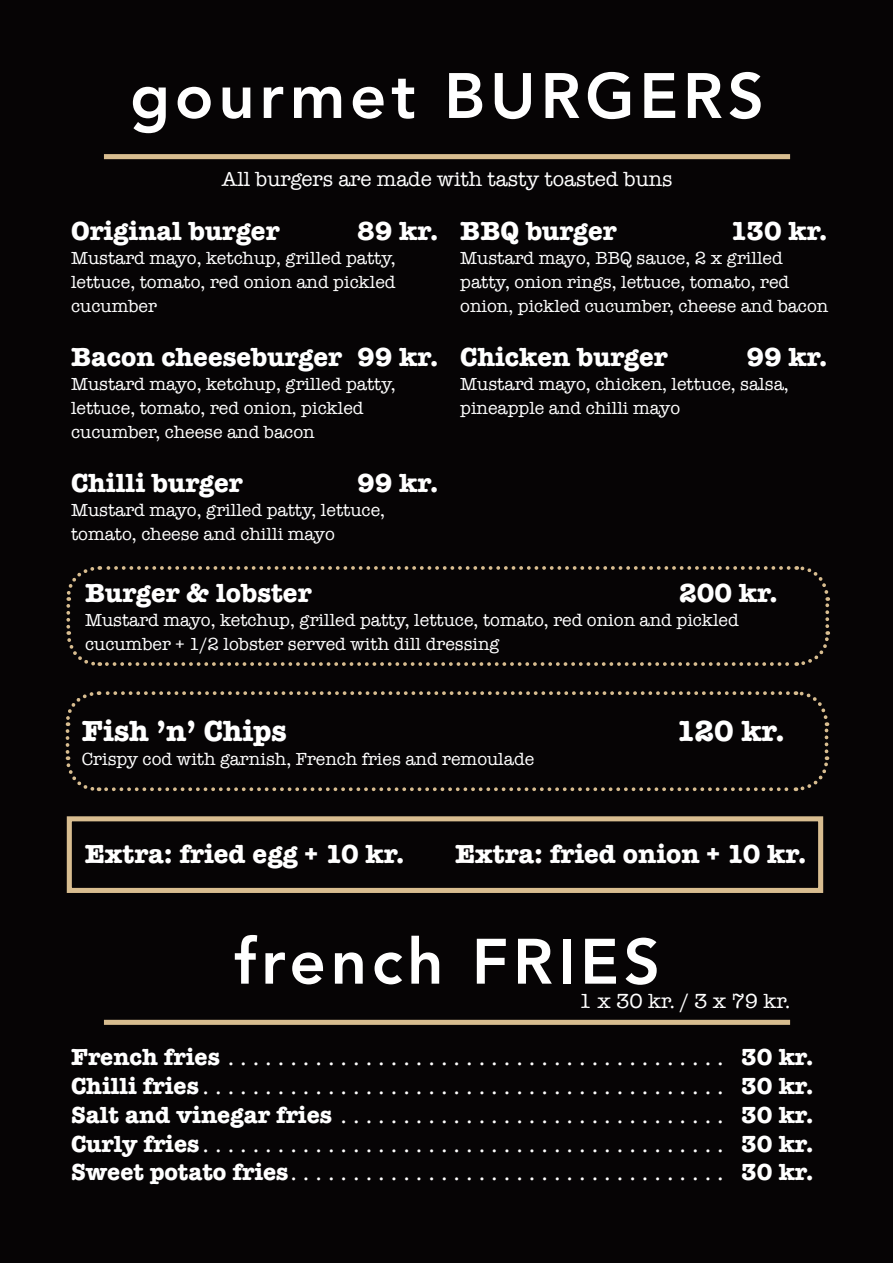
<style>
.page{position:relative;width:893px;height:1263px;background:#fff}
.page>*{position:absolute;margin:0;border:0;box-sizing:border-box;transform-origin:0 0}
.t1{font:800 63.45px "Avenir";letter-spacing:.075em;color:#fff}
.t2{font:700 30px "American Typewriter";color:#fff}
.t3{font:700 27px "American Typewriter";color:#fff}
.t4{font:24px "American Typewriter";color:#fff}
.t5{font:21px "American Typewriter";color:#fff}
.t6{font:18px/24px "American Typewriter";color:#fff}
.s1{font-weight:700}
</style>
<div class="page">
<div style="left:1px;top:1px;width:892px;height:1262px;background:#060405"></div>
<div style="left:104px;top:154px;width:686px;height:5px;background:#d8bd90"></div>
<div style="left:104px;top:1020px;width:686px;height:5px;background:#d8bd90"></div>
<div style="left:67px;top:816px;width:756px;height:77px;border:5px solid #d8bd90"></div>
<svg style="left:65px;top:691px;width:765px;height:101px"></svg>
<svg style="left:66px;top:566px;width:764px;height:100px"></svg>
<p class="t1" style="left:130px;top:47px;width:635px">gourmet BURGERS</p>
<p class="t5" style="left:222px;top:163px;width:452px">All burgers are made with tasty toasted buns</p>
<p class="t3" style="left:71px;top:208px;width:210px">Original burger</p>
<p class="t3" style="left:357px;top:208px;width:83px">89 kr.</p>
<p class="t6" style="left:71px;top:246px;width:326px">Mustard mayo, ketchup, grilled patty,</p>
<p class="t6" style="left:71px;top:270px;width:326px">lettuce, tomato, red onion and pickled cucumber</p>
<p class="t3" style="left:71px;top:334px;width:369px">Bacon cheeseburger 99 kr.</p>
<p class="t6" style="left:71px;top:372px;width:326px">Mustard mayo, ketchup, grilled patty,</p>
<p class="t6" style="left:71px;top:396px;width:294px">lettuce, tomato, red onion, pickled</p>
<p class="t6" style="left:71px;top:420px;width:245px">cucumber, cheese and bacon</p>
<p class="t3" style="left:71px;top:460px;width:173px">Chilli burger</p>
<p class="t3" style="left:357px;top:460px;width:83px">99 kr.</p>
<p class="t6" style="left:71px;top:498px;width:316px">Mustard mayo, grilled patty, lettuce,</p>
<p class="t6" style="left:71px;top:522px;width:265px">tomato, cheese and chilli mayo</p>
<p class="t3" style="left:460px;top:208px;width:158px">BBQ burger</p>
<p class="t3" style="left:730px;top:208px;width:100px">130 kr.</p>
<p class="t6" style="left:460px;top:246px;width:324px">Mustard mayo, BBQ sauce, 2 x grilled</p>
<p class="t6" style="left:460px;top:270px;width:331px">patty, onion rings, lettuce, tomato, red</p>
<p class="t6" style="left:460px;top:294px;width:370px">onion, pickled cucumber, cheese and bacon</p>
<p class="t3" style="left:460px;top:334px;width:209px">Chicken burger</p>
<p class="t3" style="left:746px;top:334px;width:83px">99 kr.</p>
<p class="t6" style="left:460px;top:372px;width:330px">Mustard mayo, chicken, lettuce, salsa,</p>
<p class="t6" style="left:460px;top:396px;width:221px">pineapple and chilli mayo</p>
<p class="t3" style="left:85px;top:569px;width:228px">Burger &amp; lobster</p>
<p class="t3" style="left:679px;top:569px;width:101px">200 kr.</p>
<p class="t6" style="left:85px;top:607px;width:655px">Mustard mayo, ketchup, grilled patty, lettuce, tomato, red onion and pickled</p>
<p class="t6" style="left:85px;top:631px;width:416px">cucumber + 1/2 lobster served with dill dressing</p>
<p class="t2" style="left:82px;top:705px;width:207px">Fish ’n’ Chips</p>
<p class="t2" style="left:676px;top:705px;width:111px">120 kr.</p>
<p class="t6" style="left:82px;top:746px;width:454px">Crispy cod with garnish, French fries and remoulade</p>
<p class="t3" style="left:85px;top:831px;width:321px">Extra: fried egg + 10 kr.</p>
<p class="t3" style="left:455px;top:831px;width:353px">Extra: fried onion + 10 kr.</p>
<p class="t1" style="left:234px;top:912px;width:427px">french FRIES</p>
<p class="t5" style="left:579px;top:985px;width:210px">1 x 30 kr. / 3 x 79 kr.</p>
<p class="t4" style="left:71px;top:1039px;width:744px"><span class="s1">French fries</span> . . . . . . . . . . . . . . . . . . . . . . . . . . . . . . . . . . . . . . . . <span class="s1">30 kr.</span></p>
<p class="t4" style="left:71px;top:1068px;width:744px"><span class="s1">Chilli fries</span> . . . . . . . . . . . . . . . . . . . . . . . . . . . . . . . . . . . . . . . . . . <span class="s1">30 kr.</span></p>
<p class="t4" style="left:71px;top:1096px;width:744px"><span class="s1">Salt and vinegar fries</span> . . . . . . . . . . . . . . . . . . . . . . . . . . . . . . . <span class="s1">30 kr.</span></p>
<p class="t4" style="left:71px;top:1125px;width:744px"><span class="s1">Curly fries</span> . . . . . . . . . . . . . . . . . . . . . . . . . . . . . . . . . . . . . . . . . . <span class="s1">30 kr.</span></p>
<p class="t4" style="left:71px;top:1154px;width:744px"><span class="s1">Sweet potato fries</span> . . . . . . . . . . . . . . . . . . . . . . . . . . . . . . . . . . . <span class="s1">30 kr.</span></p>
</div>
